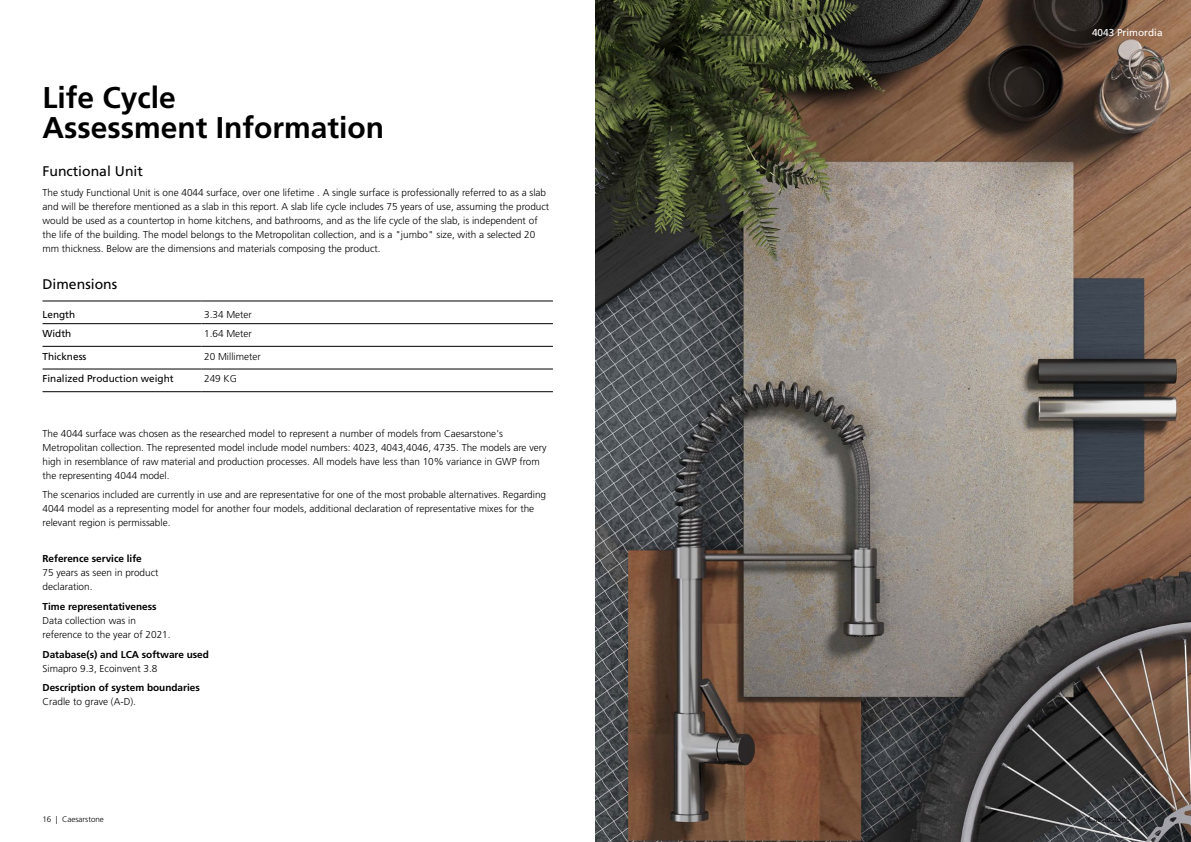
<style>
.page{position:relative;width:1191px;height:842px;background:#fff}
.page>*{position:absolute;margin:0;border:0;box-sizing:border-box;transform-origin:0 0}
.t1{font:700 30px/30px "Frutiger LT Std";color:#000}
.t2{font:14px "Frutiger LT Std";color:#000}
.t3{font:300 10px/14px "Frutiger LT Std";color:#000}
.t4{font:700 10px "Frutiger LT Std";color:#000}
.t5{font:10px "Frutiger LT Std";color:#000}
.t6{font:10px "Frutiger LT Std";color:#fff}
.t7{font:300 8px "Frutiger LT Std";color:#000}
</style>
<div class="page">
<hr style="left:43px;top:300px;width:158px;height:1px;background:#000">
<hr style="left:201px;top:300px;width:352px;height:1px;background:#000">
<hr style="left:43px;top:391px;width:158px;height:1px;background:#000">
<hr style="left:201px;top:391px;width:352px;height:1px;background:#000">
<hr style="left:43px;top:323px;width:158px;height:1px;background:#000">
<hr style="left:201px;top:323px;width:352px;height:1px;background:#000">
<hr style="left:43px;top:369px;width:158px;height:1px;background:#000">
<hr style="left:201px;top:369px;width:352px;height:1px;background:#000">
<hr style="left:43px;top:346px;width:158px;height:1px;background:#000">
<hr style="left:201px;top:346px;width:352px;height:1px;background:#000">
<img style="left:595px;top:0;width:596px;height:842px">
<h2 class="t1" style="left:43px;top:82px;width:343px">Life Cycle<br>Assessment Information</h2>
<h3 class="t2" style="left:43px;top:163px;width:102px">Functional Unit</h3>
<p class="t3" style="left:43px;top:186px;width:508px">The study Functional Unit is one 4044 surface, over one lifetime . A single surface is professionally referred to as a slab and will be therefore mentioned as a slab in this report. A slab life cycle includes 75 years of use, assuming the product would be used as a countertop in home kitchens, and bathrooms, and as the life cycle of the slab, is independent of the life of the building. The model belongs to the Metropolitan collection, and is a "jumbo" size, with a selected 20 mm thickness. Below are the dimensions and materials composing the product.</p>
<h3 class="t2" style="left:43px;top:276px;width:76px">Dimensions</h3>
<p class="t5" style="left:43px;top:309px;width:34px">Length</p>
<p class="t3" style="left:204px;top:308px;width:49px">3.34 Meter</p>
<p class="t5" style="left:43px;top:327px;width:30px">Width</p>
<p class="t3" style="left:204px;top:326px;width:49px">1.64 Meter</p>
<p class="t5" style="left:43px;top:350px;width:45px">Thickness</p>
<p class="t3" style="left:204px;top:349px;width:58px">20 Millimeter</p>
<p class="t5" style="left:43px;top:373px;width:133px">Finalized Production weight</p>
<p class="t3" style="left:204px;top:372px;width:34px">249 KG</p>
<p class="t3" style="left:43px;top:426px;width:505px">The 4044 surface was chosen as the researched model to represent a number of models from Caesarstone's Metropolitan collection. The represented model include model numbers: 4023, 4043,4046, 4735. The models are very high in resemblance of raw material and production processes. All models have less than 10% variance in GWP from the representing 4044 model.</p>
<p class="t3" style="left:43px;top:488px;width:505px">The scenarios included are currently in use and are representative for one of the most probable alternatives. Regarding<br>4044 model as a representing model for another four models, additional declaration of representative mixes for the relevant region is permissable.</p>
<h4 class="t4" style="left:43px;top:553px;width:101px">Reference service life</h4>
<p class="t3" style="left:43px;top:566px;width:117px">75 years as seen in product</p>
<p class="t3" style="left:43px;top:580px;width:51px">declaration.</p>
<h4 class="t4" style="left:43px;top:601px;width:116px">Time representativeness</h4>
<p class="t3" style="left:43px;top:614px;width:95px">Data collection was in</p>
<p class="t3" style="left:43px;top:628px;width:129px">reference to the year of 2021.</p>
<h4 class="t4" style="left:43px;top:648px;width:168px">Database(s) and LCA software used</h4>
<p class="t3" style="left:43px;top:661px;width:116px">Simapro 9.3, Ecoinvent 3.8</p>
<h4 class="t4" style="left:43px;top:682px;width:159px">Description of system boundaries</h4>
<p class="t3" style="left:43px;top:695px;width:95px">Cradle to grave (A-D).</p>
<p class="t6" style="left:1092px;top:26px;width:72px">4043 Primordia</p>
<p class="t7" style="left:43px;top:814px;width:63px">16 | Caesarstone</p>
<p class="t7" style="left:1088px;top:814px;width:63px">Caesarstone | 17</p>
</div>
